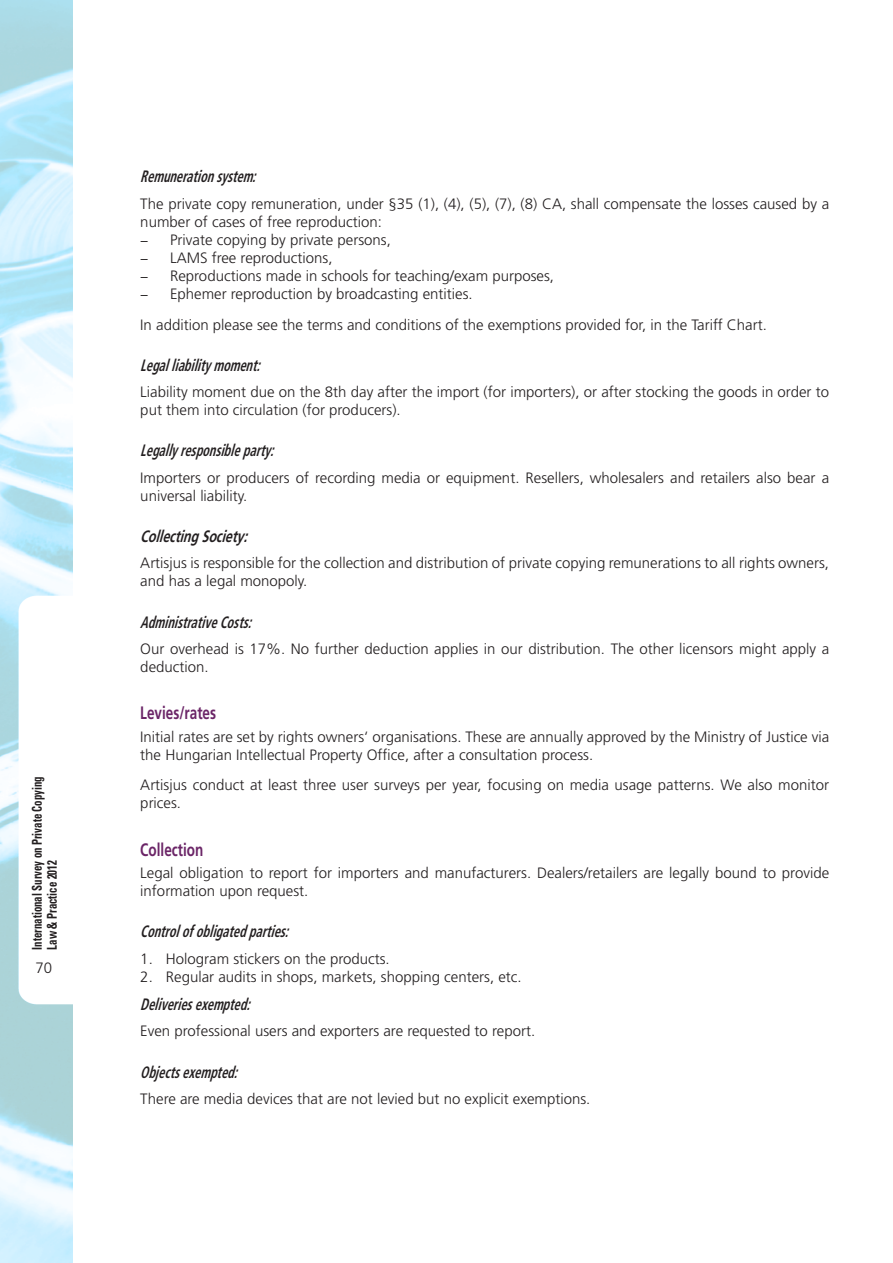
<style>
.page{position:relative;width:893px;height:1263px;background:#fff}
.page>*{position:absolute;margin:0;border:0;box-sizing:border-box;transform-origin:0 0}
.Heading_2_no_number{font:700 18px "Frutiger";color:#6b2567;scale:.75 1}
.Heading_3{font:italic 700 condensed 16.5px "Frutiger";color:#231f20;scale:.75 1}
.Heading_3-2{font:italic 700 16.5px "Frutiger";color:#231f20;scale:.75 1}
.Body_text{font:300 15px/18px "Frutiger";color:#231f20}
.Dashed_body{font:300 15px "Frutiger";color:#231f20}
.t1{font:700 condensed 13.5px/15px "Univers LT Std";color:#231f20;scale:.8 1}
</style>
<div class="page">
<img style="left:0;top:0;width:72px;height:1263px">
<p class="t1" style="left:29px;top:949px;width:218px;rotate:-90deg">International Survey on Private Copying<br>Law &amp; Practice 2012</p>
<p class="Body_text" style="left:36px;top:959px;width:18px">70</p>
<p class="Heading_3" style="left:140px;top:167px;width:162px">Remunerationsystem:</p>
<p class="Body_text" style="left:140px;top:195px;width:690px">The private copy remuneration, under §35 (1), (4), (5), (7), (8) CA, shall compensate the losses caused by a number of cases of free reproduction:</p>
<p class="Dashed_body" style="left:140px;top:231px;width:252px">− -Private copying by private persons,</p>
<p class="Dashed_body" style="left:170px;top:249px;width:164px">LAMS free reproductions,</p>
<p class="Dashed_body" style="left:170px;top:267px;width:385px">Reproductions made in schools for teaching/exam purposes,</p>
<p class="Dashed_body" style="left:170px;top:285px;width:304px">Ephemer reproduction by broadcasting entities.</p>
<p class="Body_text" style="left:140px;top:316px;width:628px">In addition please see the terms and conditions of the exemptions provided for, in the Tariff Chart.</p>
<p class="Heading_3" style="left:140px;top:355px;width:168px">Legalliabilitymoment:</p>
<p class="Body_text" style="left:140px;top:383px;width:690px">Liability moment due on the 8th day after the import (for importers), or after stocking the goods in order to put them into circulation (for producers).</p>
<p class="Heading_3" style="left:140px;top:441px;width:186px">Legallyresponsibleparty:</p>
<p class="Body_text" style="left:140px;top:469px;width:690px">Importers or producers of recording media or equipment. Resellers, wholesalers and retailers also bear a universal liability.</p>
<p class="Heading_3-2" style="left:140px;top:526px;width:151px">CollectingSociety:</p>
<p class="Body_text" style="left:140px;top:554px;width:690px">Artisjus is responsible for the collection and distribution of private copying remunerations to all rights owners, and has a legal monopoly.</p>
<p class="Heading_3" style="left:140px;top:612px;width:156px">AdministrativeCosts:</p>
<p class="Body_text" style="left:140px;top:640px;width:690px">Our overhead is 17%. No further deduction applies in our distribution. The other licensors might apply a deduction.</p>
<p class="Heading_2_no_number" style="left:140px;top:702px;width:103px">Levies/rates</p>
<p class="Body_text" style="left:140px;top:728px;width:690px">Initial rates are set by rights owners‘ organisations. These are annually approved by the Ministry of Justice via the Hungarian Intellectual Property Office, after a consultation process.</p>
<p class="Body_text" style="left:140px;top:776px;width:690px">Artisjus conduct at least three user surveys per year, focusing on media usage patterns. We also monitor prices.</p>
<p class="Heading_2_no_number" style="left:140px;top:839px;width:86px">Collection</p>
<p class="Body_text" style="left:140px;top:864px;width:690px">Legal obligation to report for importers and manufacturers. Dealers/retailers are legally bound to provide information upon request.</p>
<p class="Heading_3" style="left:140px;top:921px;width:206px">Controlofobligatedparties:</p>
<p class="Body_text" style="left:140px;top:950px;width:251px">1. Hologram stickers on the products.</p>
<p class="Body_text" style="left:140px;top:968px;width:383px">2. Regular audits in shops, markets, shopping centers, etc.</p>
<p class="Heading_3" style="left:140px;top:994px;width:154px">Deliveriesexempted:</p>
<p class="Body_text" style="left:140px;top:1022px;width:396px">Even professional users and exporters are requested to report.</p>
<p class="Heading_3" style="left:140px;top:1062px;width:137px">Objectsexempted:</p>
<p class="Body_text" style="left:140px;top:1090px;width:452px">There are media devices that are not levied but no explicit exemptions.</p>
</div>
